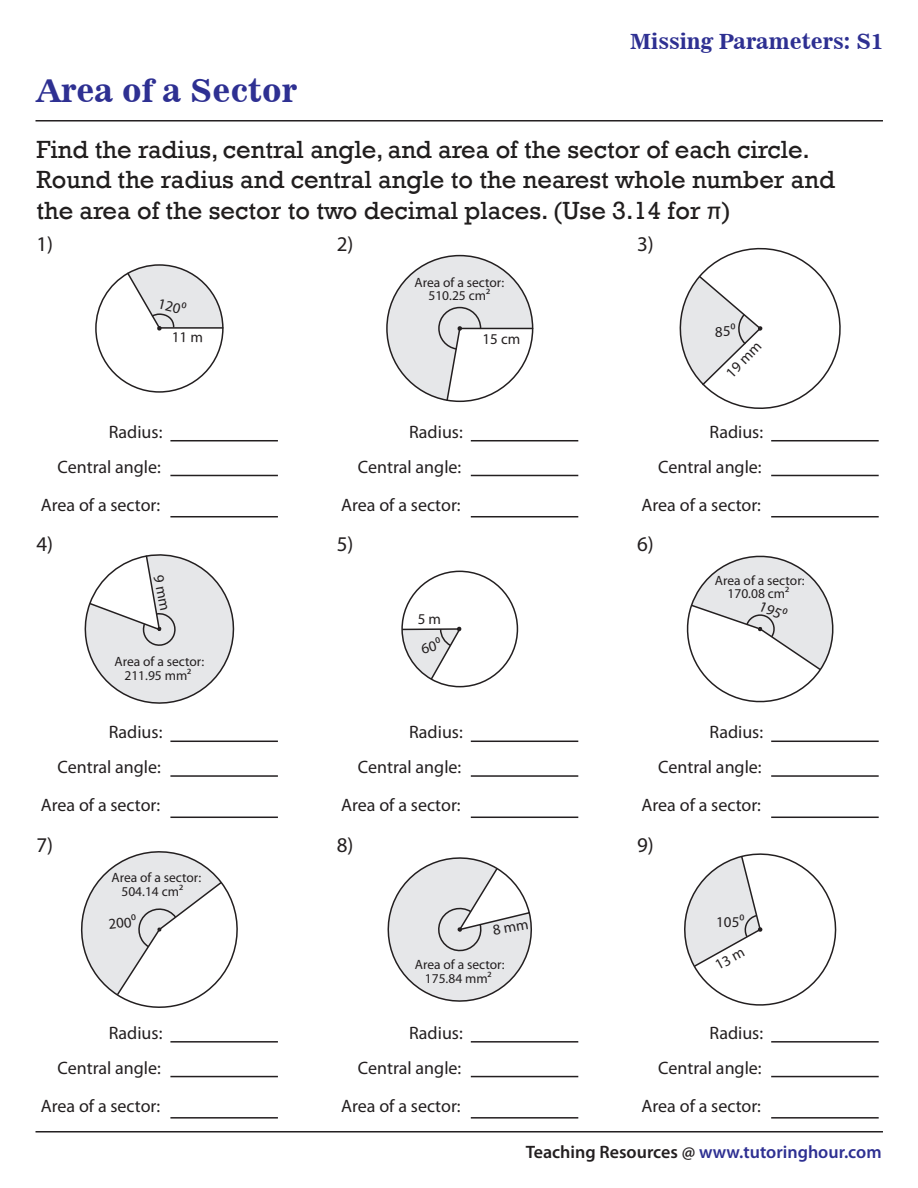
<style>
.page{position:relative;width:918px;height:1188px;background:#fff}
.page>*{position:absolute;margin:0;border:0;box-sizing:border-box;transform-origin:0 0}
.t1{font:31.5px "News 701 BT Bold A";color:#2e3092}
.t2{font:25.5px/30.6px "Rockwell";color:#211e1e}
.t3{font:21px "News 701 BT Bold A";color:#2e3092}
.t4{font:21px "Myriad Pro";color:#231f20}
.t5{font:18px/35.2px "Myriad Pro";color:#231f20;text-align:right}
.t6{font:600 18px "Myriad Pro";color:#2e3092}
.t7{font:15px "Myriad Pro";color:#231f20}
.t8{font:13.5px "Myriad Pro";color:#231f20}
.s1{font-family:"Myriad Pro"}
.s2{color:#231f20}
</style>
<div class="page">
<hr style="left:36px;top:120px;width:847px;height:2px;background:#231f20">
<hr style="left:36px;top:1131px;width:847px;height:2px;background:#231f20">
<hr style="left:170px;top:440px;width:108px;height:1px;background:#231f20">
<hr style="left:170px;top:475px;width:108px;height:1px;background:#231f20">
<hr style="left:170px;top:516px;width:108px;height:1px;background:#231f20">
<hr style="left:471px;top:440px;width:107px;height:1px;background:#231f20">
<hr style="left:471px;top:475px;width:107px;height:1px;background:#231f20">
<hr style="left:471px;top:516px;width:107px;height:1px;background:#231f20">
<hr style="left:771px;top:440px;width:108px;height:1px;background:#231f20">
<hr style="left:771px;top:475px;width:108px;height:1px;background:#231f20">
<hr style="left:771px;top:516px;width:108px;height:1px;background:#231f20">
<svg style="left:386px;top:254px;width:148px;height:149px"></svg>
<hr style="left:170px;top:741px;width:108px;height:1px;background:#231f20">
<hr style="left:170px;top:775px;width:108px;height:2px;background:#231f20">
<hr style="left:170px;top:817px;width:108px;height:1px;background:#231f20">
<hr style="left:471px;top:741px;width:107px;height:1px;background:#231f20">
<hr style="left:471px;top:775px;width:107px;height:2px;background:#231f20">
<hr style="left:471px;top:817px;width:107px;height:1px;background:#231f20">
<hr style="left:771px;top:741px;width:108px;height:1px;background:#231f20">
<hr style="left:771px;top:775px;width:108px;height:2px;background:#231f20">
<hr style="left:771px;top:817px;width:108px;height:1px;background:#231f20">
<svg style="left:686px;top:555px;width:148px;height:148px"></svg>
<hr style="left:170px;top:1041px;width:108px;height:2px;background:#231f20">
<hr style="left:170px;top:1076px;width:108px;height:1px;background:#231f20">
<hr style="left:170px;top:1117px;width:108px;height:2px;background:#231f20">
<hr style="left:471px;top:1041px;width:107px;height:2px;background:#231f20">
<hr style="left:471px;top:1076px;width:107px;height:1px;background:#231f20">
<hr style="left:471px;top:1117px;width:107px;height:2px;background:#231f20">
<hr style="left:771px;top:1041px;width:108px;height:2px;background:#231f20">
<hr style="left:771px;top:1076px;width:108px;height:1px;background:#231f20">
<hr style="left:771px;top:1117px;width:108px;height:2px;background:#231f20">
<svg style="left:80px;top:851px;width:158px;height:157px"></svg>
<svg style="left:95px;top:264px;width:129px;height:129px"></svg>
<svg style="left:679px;top:247px;width:162px;height:162px"></svg>
<svg style="left:401px;top:570px;width:117px;height:118px"></svg>
<svg style="left:84px;top:554px;width:151px;height:150px"></svg>
<svg style="left:684px;top:853px;width:153px;height:153px"></svg>
<svg style="left:387px;top:857px;width:145px;height:145px"></svg>
<p class="t3" style="left:630px;top:33px;width:254px">Missing Parameters: S1</p>
<h1 class="t1" style="left:36px;top:78px;width:262px">Area of a Sector</h1>
<h2 class="t2" style="left:36px;top:136px;width:800px">Find the radius, central angle, and area of the sector of each circle.<br>Round the radius and central angle to the nearest whole number and the area of the sector to two decimal places. (Use 3.14 for <span class="s1">π</span>)</h2>
<p class="t4" style="left:36px;top:233px;width:18px">1)</p>
<p class="t4" style="left:337px;top:233px;width:18px">2)</p>
<p class="t4" style="left:637px;top:233px;width:18px">3)</p>
<p class="t7" style="left:160px;top:296px;width:30px;rotate:14deg">1200</p>
<p class="t5" style="left:58px;top:414px;width:106px">Radius:<br>Central angle:</p>
<p class="t5" style="left:41px;top:487px;width:121px">Area of a sector:</p>
<p class="t8" style="left:415px;top:276px;width:91px">Area of a sector:</p>
<p class="t8" style="left:428px;top:289px;width:63px">510.25 cm2</p>
<p class="t7" style="left:482px;top:332px;width:39px">15 cm</p>
<p class="t5" style="left:358px;top:414px;width:106px">Radius:<br>Central angle:</p>
<p class="t5" style="left:341px;top:487px;width:121px">Area of a sector:</p>
<p class="t7" style="left:723px;top:370px;width:45px;rotate:-46deg">19 mm</p>
<p class="t5" style="left:658px;top:414px;width:106px">Radius:<br>Central angle:</p>
<p class="t5" style="left:642px;top:487px;width:121px">Area of a sector:</p>
<p class="t4" style="left:36px;top:534px;width:18px">4)</p>
<p class="t4" style="left:337px;top:534px;width:18px">5)</p>
<p class="t4" style="left:637px;top:534px;width:18px">6)</p>
<p class="t8" style="left:115px;top:655px;width:91px">Area of a sector:</p>
<p class="t8" style="left:124px;top:668px;width:69px">211.95 mm2</p>
<p class="t7" style="left:418px;top:611px;width:25px">5 m</p>
<p class="t8" style="left:715px;top:573px;width:91px">Area of a sector:</p>
<p class="t8" style="left:728px;top:587px;width:63px">170.08 cm2</p>
<p class="t7" style="left:763px;top:598px;width:30px;rotate:23deg">1950</p>
<p class="t5" style="left:58px;top:715px;width:106px">Radius:<br>Central angle:</p>
<p class="t5" style="left:41px;top:788px;width:121px">Area of a sector:</p>
<p class="t5" style="left:358px;top:715px;width:106px">Radius:<br>Central angle:</p>
<p class="t5" style="left:341px;top:788px;width:121px">Area of a sector:</p>
<p class="t5" style="left:658px;top:715px;width:106px">Radius:<br>Central angle:</p>
<p class="t5" style="left:642px;top:788px;width:121px">Area of a sector:</p>
<p class="t4" style="left:36px;top:834px;width:18px">7)</p>
<p class="t4" style="left:337px;top:834px;width:18px">8)</p>
<p class="t4" style="left:637px;top:834px;width:18px">9)</p>
<p class="t8" style="left:112px;top:871px;width:91px">Area of a sector:</p>
<p class="t8" style="left:121px;top:884px;width:63px">504.14 cm2</p>
<p class="t7" style="left:108px;top:917px;width:30px;rotate:-7deg">2000</p>
<p class="t7" style="left:716px;top:915px;width:30px">1050</p>
<p class="t5" style="left:58px;top:1015px;width:106px">Radius:<br>Central angle:</p>
<p class="t5" style="left:41px;top:1088px;width:121px">Area of a sector:</p>
<p class="t8" style="left:415px;top:958px;width:91px">Area of a sector:</p>
<p class="t8" style="left:425px;top:971px;width:69px">175.84 mm2</p>
<p class="t5" style="left:358px;top:1015px;width:106px">Radius:<br>Central angle:</p>
<p class="t5" style="left:341px;top:1088px;width:121px">Area of a sector:</p>
<p class="t5" style="left:658px;top:1015px;width:106px">Radius:<br>Central angle:</p>
<p class="t5" style="left:642px;top:1088px;width:121px">Area of a sector:</p>
<p class="t6" style="left:526px;top:1145px;width:357px"><span class="s2">Teaching Resources @</span> www.tutoringhour.com</p>
</div>
